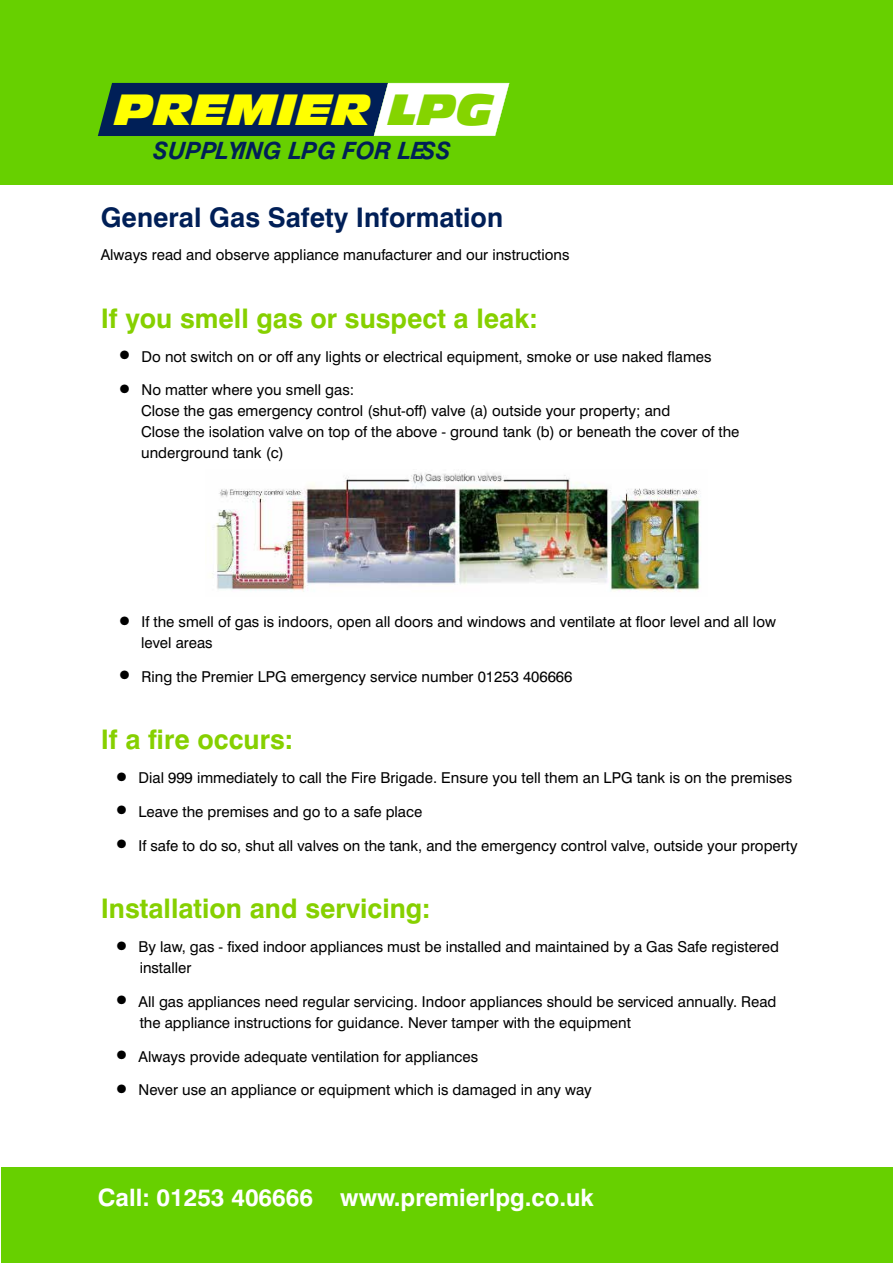
<style>
.page{position:relative;width:893px;height:1263px;background:#fff}
.page>*{position:absolute;margin:0;border:0;box-sizing:border-box;transform-origin:0 0}
.t1{font:italic 41.1px "Incised 901 BT Nord";color:#ff0}
.t2{font:700 27px "Swiss 721 BT";color:#86d000}
.t3{font:700 27px "Swiss 721 BT";color:#001f57}
.t4{font:700 24px "Swiss 721 BT";color:#fff}
.t5{font:italic 700 23.85px "Swiss 721 BT";color:#001f57}
.t6{font:15px/21px "Swiss 721 BT";color:#000}
.s1{color:#85d400}
.s2{font-size:30px}
</style>
<div class="page">
<div style="left:0;top:0;width:892px;height:185px;background:#67d000"></div>
<div style="left:1px;top:1167px;width:891px;height:96px;background:#67d000"></div>
<svg style="left:98px;top:83px;width:411px;height:53px;background:#4e6785"></svg>
<img style="left:212px;top:472px;width:489px;height:120px">
<h1 class="t1" style="left:115px;top:85px;width:379px">PREMIER <span class="s1">LPG</span></h1>
<h3 class="t5" style="left:153px;top:136px;width:302px">SUPPLYING LPG FOR LESS</h3>
<h2 class="t3" style="left:101px;top:200px;width:404px">General Gas Safety Information</h2>
<p class="t6" style="left:101px;top:244px;width:470px">Always read and observe appliance manufacturer and our instructions</p>
<h2 class="t2" style="left:101px;top:302px;width:438px">If you smell gas or suspect a leak:</h2>
<p class="t6" style="left:116px;top:346px;width:597px"><span class="s2">•</span> Do not switch on or off any lights or electrical equipment, smoke or use naked flames</p>
<p class="t6" style="left:141px;top:379px;width:600px;text-indent:-25px"><span class="s2">•</span> No matter where you smell gas:<br>Close the gas emergency control (shut-off) valve (a) outside your property; and<br>Close the isolation valve on top of the above - ground tank (b) or beneath the cover of the underground tank (c)</p>
<p class="t6" style="left:141px;top:611px;width:636px;text-indent:-25px"><span class="s2">•</span> If the smell of gas is indoors, open all doors and windows and ventilate at floor level and all low level areas</p>
<p class="t6" style="left:116px;top:666px;width:458px"><span class="s2">•</span> Ring the Premier LPG emergency service number 01253 406666</p>
<h2 class="t2" style="left:101px;top:723px;width:194px">If a fire occurs:</h2>
<p class="t6" style="left:113px;top:767px;width:681px"><span class="s2">•</span> Dial 999 immediately to call the Fire Brigade. Ensure you tell them an LPG tank is on the premises</p>
<p class="t6" style="left:113px;top:801px;width:311px"><span class="s2">•</span> Leave the premises and go to a safe place</p>
<p class="t6" style="left:113px;top:835px;width:686px"><span class="s2">•</span> If safe to do so, shut all valves on the tank, and the emergency control valve, outside your property</p>
<h2 class="t2" style="left:101px;top:892px;width:331px">Installation and servicing:</h2>
<p class="t6" style="left:140px;top:936px;width:641px;text-indent:-27px"><span class="s2">•</span> By law, gas - fixed indoor appliances must be installed and maintained by a Gas Safe registered installer</p>
<p class="t6" style="left:140px;top:991px;width:638px;text-indent:-27px"><span class="s2">•</span> All gas appliances need regular servicing. Indoor appliances should be serviced annually. Read the appliance instructions for guidance. Never tamper with the equipment</p>
<p class="t6" style="left:113px;top:1045px;width:367px"><span class="s2">•</span> Always provide adequate ventilation for appliances</p>
<p class="t6" style="left:113px;top:1079px;width:481px"><span class="s2">•</span> Never use an appliance or equipment which is damaged in any way</p>
<h3 class="t4" style="left:98px;top:1182px;width:497px">Call: 01253 406666 www.premierlpg.co.uk</h3>
</div>
